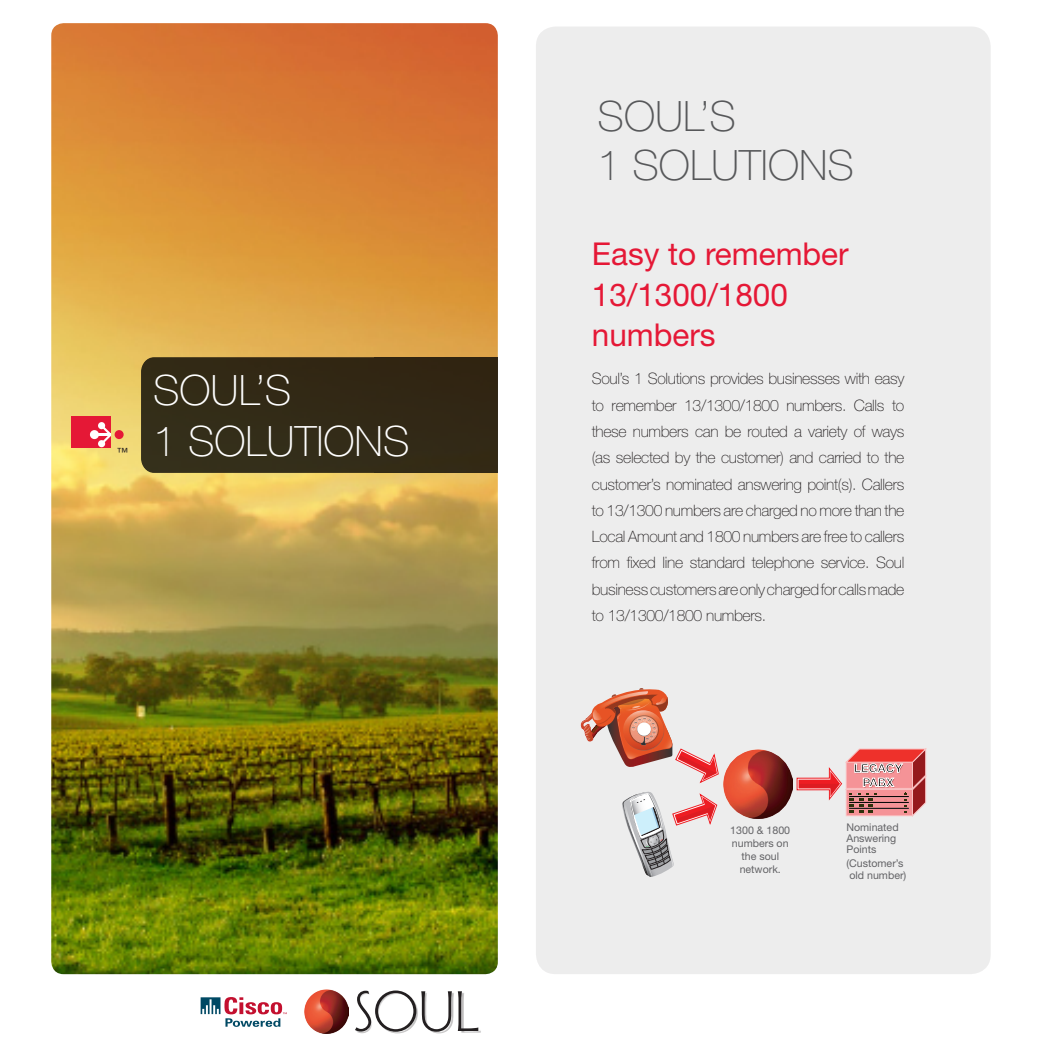
<style>
.page{position:relative;width:1042px;height:1042px;background:#fff}
.page>*{position:absolute;margin:0;border:0;box-sizing:border-box;transform-origin:0 0}
.t1{font:100 41.82px "Helvetica Neue";color:#57585a}
.t2{font:100 41.82px "Helvetica Neue";color:#fff}
.Body{font:31.5px/40.2px "Helvetica Neue";color:#e51836}
.Body-2{font:100 15.75px/26.2px "Helvetica Neue";letter-spacing:-.02em;color:#231f20;text-align:justify}
.t3{font:11.38px "Helvetica Neue";color:#231f20}
.t4{font:10.67px/12.8px "Helvetica Neue";color:#636366}
</style>
<div class="page">
<div style="left:536px;top:26px;width:454px;height:948px;background:#ededed;border-radius:20px"></div>
<img style="left:723px;top:749px;width:69px;height:69px">
<svg style="left:580px;top:688px;width:138px;height:94px"></svg>
<svg style="left:622px;top:791px;width:95px;height:86px"></svg>
<svg style="left:797px;top:748px;width:129px;height:68px"></svg>
<img style="left:51px;top:23px;width:447px;height:951px;border-radius:12px">
<svg style="left:201px;top:997px;width:86px;height:30px"></svg>
<div style="left:140px;top:356px;width:329px;height:118px;background:#332c17"></div>
<div style="left:374px;top:357px;width:124px;height:116px;background:#322815"></div>
<img style="left:304px;top:989px;width:44px;height:44px">
<svg style="left:355px;top:990px;width:126px;height:43px"></svg>
<div style="left:71px;top:417px;width:40px;height:31px;background:#e51836"></div>
<div style="left:115px;top:430px;width:9px;height:9px;background:#e51836;border-radius:50%"></div>
<hr style="left:95px;top:433px;width:15px;height:3px;background:#fff">
<svg style="left:102px;top:426px;width:9px;height:16px"></svg>
<div style="left:98px;top:440px;width:7px;height:7px;background:#fff;border-radius:50%"></div>
<div style="left:98px;top:422px;width:7px;height:7px;background:#fff;border-radius:50%"></div>
<div style="left:90px;top:430px;width:9px;height:9px;background:#fff;border-radius:50%"></div>
<p class="t3" style="left:117px;top:445px;width:13px">™</p>
<p class="t2" style="left:153px;top:366px;width:140px">SOUL’S</p>
<p class="t2" style="left:153px;top:417px;width:258px">1 SOLUTIONS</p>
<p class="t1" style="left:597px;top:92px;width:140px">SOUL’S</p>
<p class="t1" style="left:597px;top:141px;width:258px">1 SOLUTIONS</p>
<p class="Body" style="left:592px;top:234px;width:258px">Easy to remember<br>13/1300/1800 numbers</p>
<p class="Body-2" style="left:592px;top:366px;width:314px">Soul’s 1 Solutions provides businesses with easy to remember 13/1300/1800 numbers. Calls to these numbers can be routed a variety of ways (as selected by the customer) and carried to the customer’s nominated answering point(s). Callers to 13/1300 numbers are charged no more than the Local Amount and 1800 numbers are free to callers from fixed line standard telephone service. Soul business customers are only charged for calls made to 13/1300/1800 numbers.</p>
<p class="t4" style="left:730px;top:824px;width:61px;text-align:center">1300 &amp; 1800 numbers on the soul network.</p>
<p class="t4" style="left:846px;top:821px;width:54px;line-height:11px">Nominated<br>Answering<br>Points</p>
<p class="t4" style="left:846px;top:856px;width:61px">(Customer’s old number)</p>
</div>
